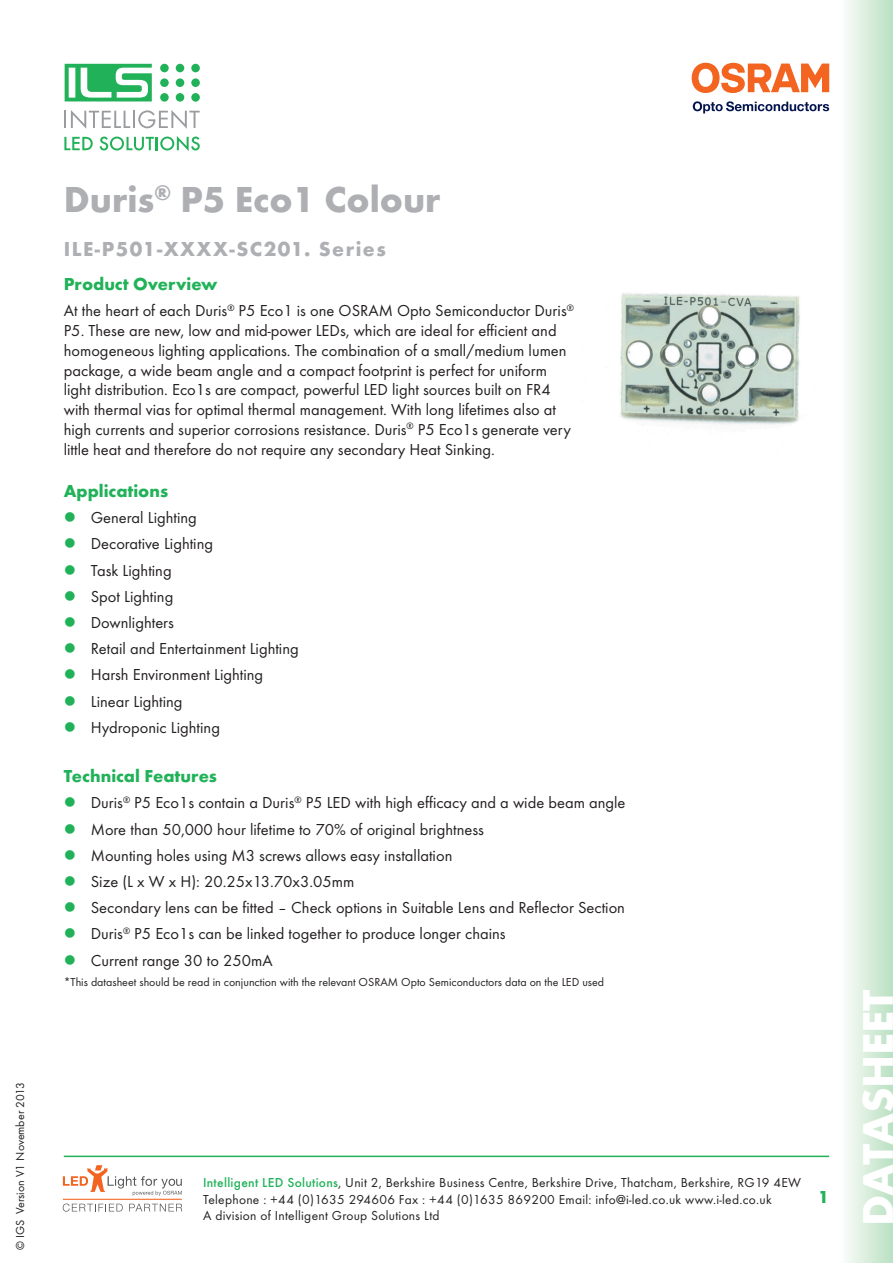
<style>
.page{position:relative;width:893px;height:1263px;background:#fff}
.page>*{position:absolute;margin:0;border:0;box-sizing:border-box;transform-origin:0 0}
.t1{font:700 45px "Futura T";color:#fff}
.t2{font:700 37.5px "Futura T";color:#aeafb3}
.t3{font:700 21px "Futura T";letter-spacing:.07em;color:#aeafb3}
.Bodytext{font:700 18px "Futura T";color:#21b259}
.Bodytext-2{font:16.5px/19.8px "Futura T";color:#231f20}
.t4{font:13.5px/16.2px "Futura T";letter-spacing:.02em;color:#231f20}
.footnotes{font:12px "Futura T";color:#231f20}
.s1{font-weight:500;color:#21b259}
</style>
<div class="page">
<svg style="left:64px;top:110px;width:136px;height:19px"></svg>
<div style="left:160px;top:64px;width:9px;height:8px;background:#21b259;border-radius:50%"></div>
<div style="left:176px;top:64px;width:8px;height:8px;background:#21b259;border-radius:50%"></div>
<div style="left:191px;top:64px;width:9px;height:8px;background:#21b259;border-radius:50%"></div>
<div style="left:160px;top:78px;width:9px;height:9px;background:#21b259;border-radius:50%"></div>
<div style="left:176px;top:78px;width:8px;height:9px;background:#21b259;border-radius:50%"></div>
<div style="left:191px;top:78px;width:9px;height:9px;background:#21b259;border-radius:50%"></div>
<div style="left:160px;top:93px;width:9px;height:9px;background:#21b259;border-radius:50%"></div>
<div style="left:176px;top:93px;width:8px;height:9px;background:#21b259;border-radius:50%"></div>
<div style="left:191px;top:93px;width:9px;height:9px;background:#21b259;border-radius:50%"></div>
<svg style="left:65px;top:64px;width:87px;height:37px"></svg>
<svg style="left:64px;top:137px;width:29px;height:13px"></svg>
<svg style="left:100px;top:136px;width:100px;height:15px"></svg>
<hr style="left:64px;top:1155px;width:765px;height:2px;background:#21b259">
<svg style="left:63px;top:1165px;width:119px;height:31px"></svg>
<svg style="left:63px;top:1203px;width:60px;height:8px"></svg>
<svg style="left:129px;top:1204px;width:53px;height:7px"></svg>
<hr style="left:63px;top:1199px;width:119px;height:1px;background:#f36421">
<div style="left:840px;top:0;width:53px;height:1263px;background:linear-gradient(to right,#fdfdfc,#b9e0c1)"></div>
<svg style="left:693px;top:101px;width:136px;height:12px"></svg>
<svg style="left:692px;top:63px;width:137px;height:30px"></svg>
<img style="left:620px;top:293px;width:180px;height:132px">
<p class="footnotes" style="left:13px;top:1250px;width:169px;rotate:-90deg">© IGS Version V1 November 2013</p>
<p class="t2" style="left:64px;top:178px;width:378px">Duris<sup>®</sup> P5 Eco1 Colour</p>
<p class="t3" style="left:64px;top:236px;width:324px">ILE-P501-XXXX-SC201. Series</p>
<p class="Bodytext" style="left:64px;top:273px;width:155px">Product Overview</p>
<p class="Bodytext-2" style="left:64px;top:301px;width:512px">At the heart of each Duris<sup>®</sup> P5 Eco1 is one OSRAM Opto Semiconductor Duris<sup>® </sup>P5. These are new, low and mid-power LEDs, which are ideal for efficient and homogeneous lighting applications. The combination of a small/medium lumen package, a wide beam angle and a compact footprint is perfect for uniform light distribution. Eco1s are compact, powerful LED light sources built on FR4 with thermal vias for optimal thermal management. With long lifetimes also at high currents and superior corrosions resistance. Duris<sup>®</sup> P5 Eco1s generate very little heat and therefore do not require any secondary Heat Sinking.</p>
<p class="Bodytext" style="left:64px;top:480px;width:106px">Applications</p>
<p class="Bodytext-2" style="left:91px;top:508px;width:108px">General Lighting</p>
<p class="Bodytext-2" style="left:91px;top:534px;width:124px">Decorative Lighting</p>
<p class="Bodytext-2" style="left:91px;top:560px;width:82px">Task Lighting</p>
<p class="Bodytext-2" style="left:91px;top:586px;width:84px">Spot Lighting</p>
<p class="Bodytext-2" style="left:91px;top:612px;width:85px">Downlighters</p>
<p class="Bodytext-2" style="left:91px;top:639px;width:210px">Retail and Entertainment Lighting</p>
<p class="Bodytext-2" style="left:91px;top:665px;width:174px">Harsh Environment Lighting</p>
<p class="Bodytext-2" style="left:91px;top:691px;width:93px">Linear Lighting</p>
<p class="Bodytext-2" style="left:91px;top:717px;width:131px">Hydroponic Lighting</p>
<p class="Bodytext" style="left:64px;top:766px;width:155px">Technical Features</p>
<p class="Bodytext-2" style="left:91px;top:793px;width:536px">Duris<sup>®</sup> P5 Eco1s contain a Duris<sup>®</sup> P5 LED with high efficacy and a wide beam angle</p>
<p class="Bodytext-2" style="left:91px;top:819px;width:395px">More than 50,000 hour lifetime to 70% of original brightness</p>
<p class="Bodytext-2" style="left:91px;top:845px;width:363px">Mounting holes using M3 screws allows easy installation</p>
<p class="Bodytext-2" style="left:91px;top:871px;width:265px">Size (L x W x H): 20.25x13.70x3.05mm</p>
<p class="Bodytext-2" style="left:91px;top:898px;width:536px">Secondary lens can be fitted – Check options in Suitable Lens and Reflector Section</p>
<p class="Bodytext-2" style="left:91px;top:924px;width:416px">Duris<sup>®</sup> P5 Eco1s can be linked together to produce longer chains</p>
<p class="Bodytext-2" style="left:91px;top:950px;width:183px">Current range 30 to 250mA</p>
<p class="footnotes" style="left:64px;top:975px;width:542px">*This datasheet should be read in conjunction with the relevant OSRAM Opto Semiconductors data on the LED used</p>
<p class="t4" style="left:203px;top:1175px;width:599px"><span class="s1">Intelligent LED Solutions</span>, Unit 2, Berkshire Business Centre, Berkshire Drive, Thatcham, Berkshire, RG19 4EW<br>Telephone : +44 (0)1635 294606 Fax : +44 (0)1635 869200 Email: info@i-led.co.uk www.i-led.co.uk<br>A division of Intelligent Group Solutions Ltd</p>
<p class="Bodytext" style="left:818px;top:1186px;width:12px">1</p>
<h1 class="t1" style="left:851px;top:1226px;width:238px;rotate:-90deg">DATASHEET</h1>
</div>
